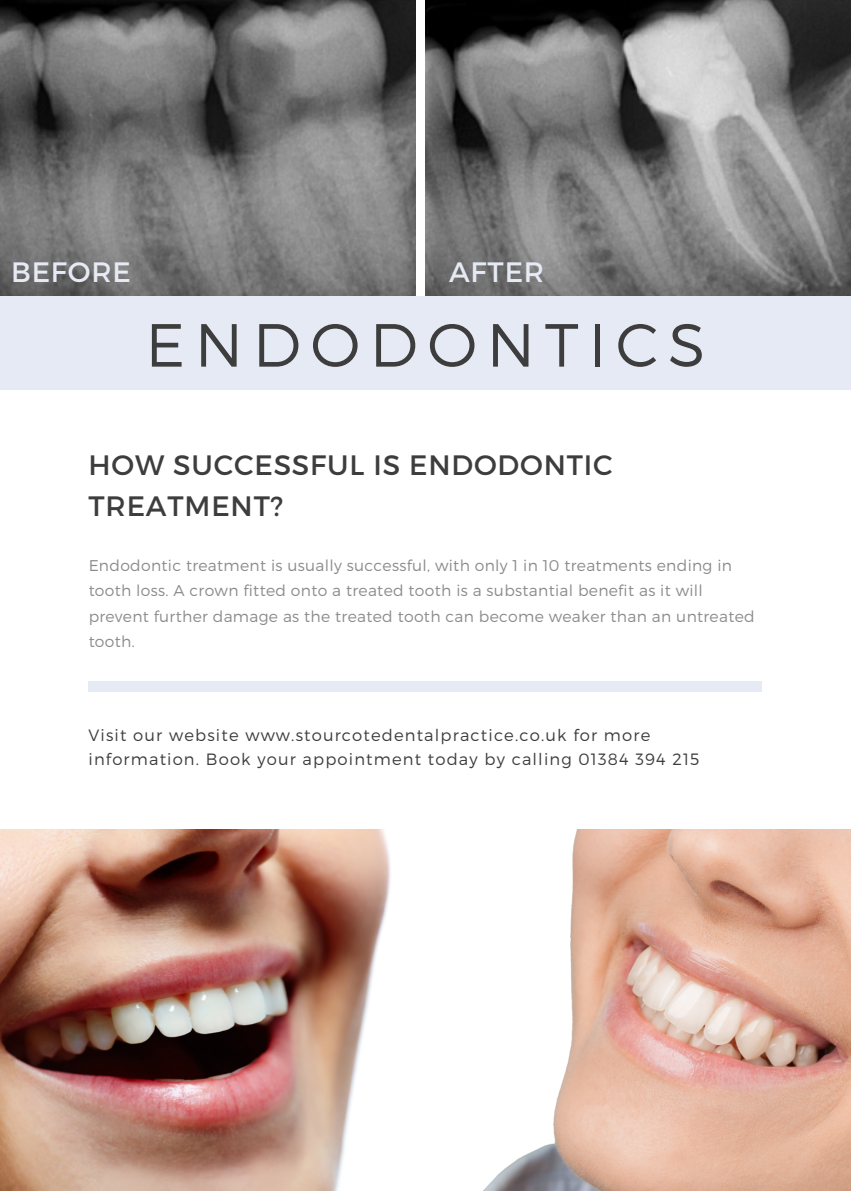
<style>
.page{position:relative;width:851px;height:1191px;background:#fff}
.page>*{position:absolute;margin:0;border:0;box-sizing:border-box;transform-origin:0 0}
.t1{font:300 60.8px "Montserrat";letter-spacing:.16em;color:#3d3d3d}
.t2{font:28px/41.4px "Montserrat";letter-spacing:.03em;color:#3d3d3d}
.t3{font:28px "Montserrat";letter-spacing:.03em;color:#e6eaf4}
.t4{font:300 16.4px/24.4px "Montserrat";letter-spacing:.07em;color:#3d3d3d}
.t5{font:300 15.6px/25.4px "Montserrat";letter-spacing:.02em;color:#3d3d3d}
</style>
<div class="page">
<img style="left:0;top:0;width:415px;height:297px">
<img style="left:425px;top:0;width:425px;height:297px">
<img style="left:0;top:830px;width:391px;height:360px">
<img style="left:484px;top:830px;width:366px;height:360px">
<div style="left:88px;top:682px;width:674px;height:10px;background:#e6eaf4"></div>
<div style="left:0;top:297px;width:850px;height:93px;background:#e6eaf4"></div>
<h2 class="t3" style="left:11px;top:254px;width:121px">BEFORE</h2>
<h2 class="t3" style="left:449px;top:254px;width:97px">AFTER</h2>
<h1 class="t1" style="left:145px;top:305px;width:561px">ENDODONTICS</h1>
<h2 class="t2" style="left:88px;top:443px;width:525px">HOW SUCCESSFUL IS ENDODONTIC<br>TREATMENT?</h2>
<p class="t5" style="left:88px;top:552px;width:667px">Endodontic treatment is usually successful, with only 1 in 10 treatments ending in tooth loss. A crown fitted onto a treated tooth is a substantial benefit as it will prevent further damage as the treated tooth can become weaker than an untreated tooth.</p>
<p class="t4" style="left:88px;top:722px;width:612px">Visit our website www.stourcotedentalpractice.co.uk for more information. Book your appointment today by calling 01384 394 215</p>
</div>
